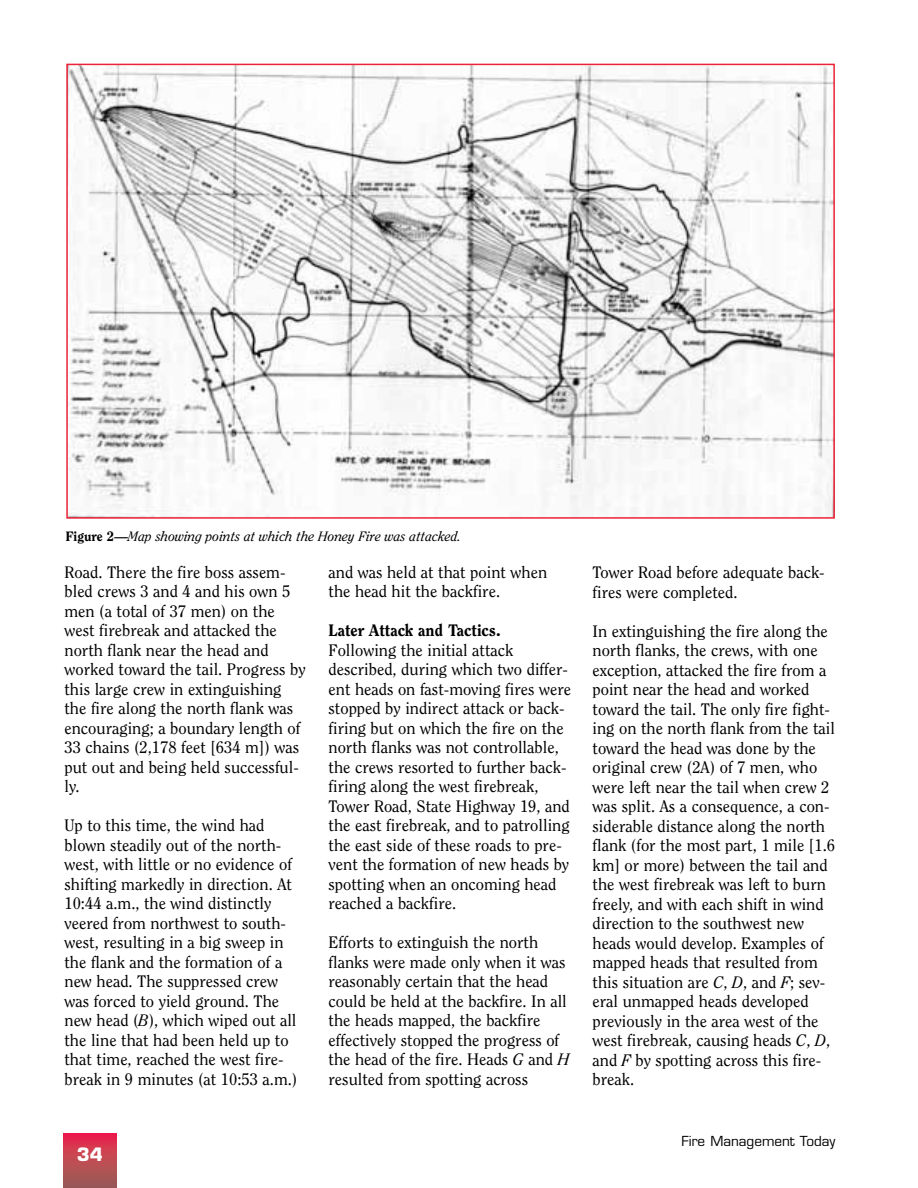
<style>
.page{position:relative;width:918px;height:1188px;background:#fff}
.page>*{position:absolute;margin:0;border:0;box-sizing:border-box;transform-origin:0 0}
.t1{font:700 18px "Eurostile";color:#fff}
.t2{font:16.5px/19.5px "Clearface";color:#000}
.t3{font:800 16.5px "Clearface";color:#000}
.t4{font:italic 13.5px "Clearface";color:#000}
.t5{font:13.5px "Eurostile";color:#000}
.s1{font-weight:800;font-style:normal}
.s2{font-style:italic}
</style>
<div class="page">
<svg style="left:63px;top:1134px;width:54px;height:54px"></svg>
<img style="left:69px;top:67px;width:763px;height:449px">
<div style="left:66px;top:64px;width:769px;height:455px;border:2px solid #ed2238"></div>
<p class="t4" style="left:65px;top:530px;width:397px"><span class="s1">Figure 2—</span>Map showing points at which the Honey Fire was attacked.</p>
<p class="t2" style="left:64px;top:563px;width:243px">Road. There the fire boss assem&shy;bled crews 3 and 4 and his own 5 men (a total of 37 men) on the west firebreak and attacked the north flank near the head and worked toward the tail. Progress by this large crew in extinguishing the fire along the north flank was encouraging; a boundary length of<br>33 chains (2,178 feet [634 m]) was put out and being held successful&shy;ly.</p>
<p class="t2" style="left:64px;top:817px;width:234px">Up to this time, the wind had blown steadily out of the north&shy;west, with little or no evidence of shifting markedly in direction. At<br>10:44 a.m., the wind distinctly veered from northwest to south&shy;west, resulting in a big sweep in the flank and the formation of a new head. The suppressed crew was forced to yield ground. The new head (<span class="s2">B</span>), which wiped out all the line that had been held up to that time, reached the west fire&shy;break in 9 minutes (at 10:53 a.m.)</p>
<p class="t2" style="left:329px;top:563px;width:220px">and was held at that point when the head hit the backfire.</p>
<p class="t3" style="left:329px;top:624px;width:174px">Later Attack and Tactics.</p>
<p class="t2" style="left:329px;top:641px;width:244px">Following the initial attack described, during which two differ&shy;ent heads on fast-moving fires were stopped by indirect attack or back&shy;firing but on which the fire on the north flanks was not controllable, the crews resorted to further back&shy;firing along the west firebreak, Tower Road, State Highway 19, and the east firebreak, and to patrolling the east side of these roads to pre&shy;vent the formation of new heads by spotting when an oncoming head reached a backfire.</p>
<p class="t2" style="left:329px;top:934px;width:243px">Efforts to extinguish the north flanks were made only when it was reasonably certain that the head could be held at the backfire. In all the heads mapped, the backfire effectively stopped the progress of the head of the fire. Heads <span class="s2">G</span> and <span class="s2">H </span>resulted from spotting across</p>
<p class="t1" style="left:77px;top:1147px;width:27px">34</p>
<p class="t2" style="left:593px;top:564px;width:234px">Tower Road before adequate back&shy;fires were completed.</p>
<p class="t2" style="left:593px;top:622px;width:244px">In extinguishing the fire along the north flanks, the crews, with one exception, attacked the fire from a point near the head and worked toward the tail. The only fire fight&shy;ing on the north flank from the tail toward the head was done by the original crew (2A) of 7 men, who were left near the tail when crew 2 was split. As a consequence, a con&shy;siderable distance along the north flank (for the most part, 1 mile [1.6 km] or more) between the tail and the west firebreak was left to burn freely, and with each shift in wind direction to the southwest new heads would develop. Examples of mapped heads that resulted from this situation are <span class="s2">C</span>, <span class="s2">D</span>, and <span class="s2">F</span>; sev&shy;eral unmapped heads developed previously in the area west of the west firebreak, causing heads <span class="s2">C</span>, <span class="s2">D</span>, and <span class="s2">F</span> by spotting across this fire&shy;break.</p>
<p class="t5" style="left:681px;top:1136px;width:156px">Fire Management Today</p>
</div>
